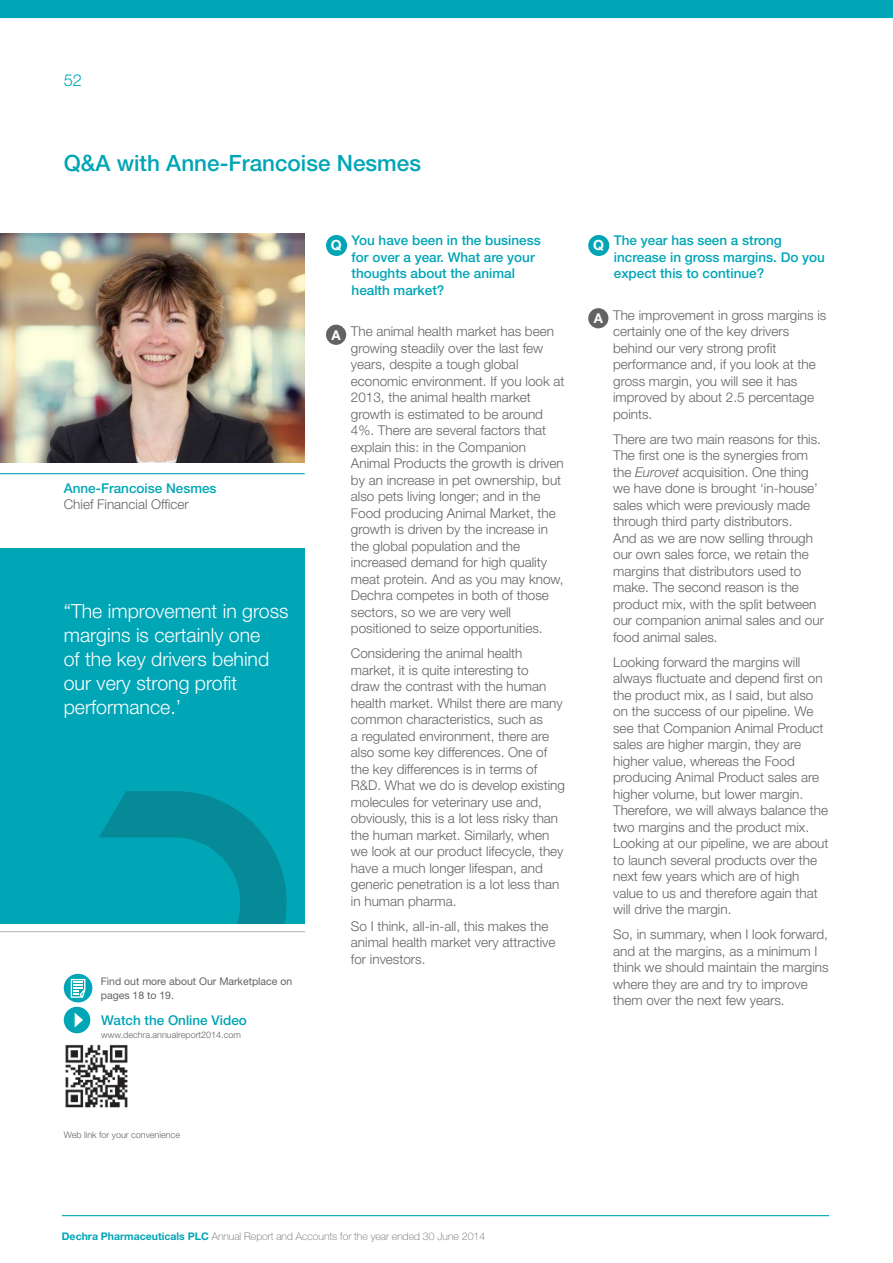
<style>
.page{position:relative;width:893px;height:1263px;background:#fff}
.page>*{position:absolute;margin:0;border:0;box-sizing:border-box;transform-origin:0 0}
.headingLevelOne{font:500 22.5px "Helvetica Neue LT Std";color:#00a5b6}
.t1{font:300 19.5px/24px "Helvetica Neue LT Std";color:#fff}
.t2{font:300 16.5px "Helvetica Neue LT Std";color:#00a5b6}
.t3{font:700 13.95px "Helvetica Neue LT Std";color:#fff}
.Body{font:300 13.5px/16.5px "Helvetica Neue LT Std";color:#636366}
.headingLevelTwo{font:500 13.5px/16.5px "Helvetica Neue LT Std";color:#00a5b6}
.t4{font:700 13.5px "Helvetica Neue LT Std";color:#fff}
.t5{font:100 10.5px "Helvetica Neue LT Std";color:#636366}
.t6{font:10.5px/13.5px "Helvetica Neue LT Std";color:#636366}
.Body-2{font:300 9px "Helvetica Neue LT Std";color:#636366}
.s1{font-weight:500;color:#00a5b6}
.s2{font-style:italic}
.s3{font-weight:700;color:#00a5b6}
</style>
<div class="page">
<div style="left:0;top:0;width:893px;height:19px;background:#00a5b6"></div>
<div style="left:326px;top:235px;width:21px;height:21px;background:#00a5b6;border-radius:50%"></div>
<div style="left:326px;top:325px;width:20px;height:20px;background:#636366;border-radius:50%"></div>
<div style="left:588px;top:235px;width:21px;height:21px;background:#00a5b6;border-radius:50%"></div>
<div style="left:588px;top:308px;width:20px;height:20px;background:#636366;border-radius:50%"></div>
<hr style="left:0;top:473px;width:305px;height:1px;background:#00a5b6">
<img style="left:0;top:234px;width:305px;height:228px">
<hr style="left:0;top:931px;width:305px;height:1px;background:#b2b3b7">
<svg style="left:64px;top:974px;width:28px;height:28px"></svg>
<svg style="left:71px;top:979px;width:14px;height:19px"></svg>
<div style="left:0;top:549px;width:305px;height:375px;background:#00a5b6"></div>
<svg style="left:99px;top:791px;width:188px;height:133px"></svg>
<div style="left:64px;top:1007px;width:26px;height:26px;background:#00a5b6;border-radius:50%"></div>
<svg style="left:75px;top:1013px;width:8px;height:14px"></svg>
<img style="left:65px;top:1044px;width:63px;height:64px">
<hr style="left:62px;top:1215px;width:767px;height:1px;background:#00a5b6">
<p class="t2" style="left:64px;top:70px;width:20px">52</p>
<p class="headingLevelOne" style="left:64px;top:150px;width:359px">Q&amp;A with Anne-Francoise Nesmes</p>
<p class="Body" style="left:64px;top:479px;width:154px"><span class="s1">Anne-Francoise Nesmes<br></span>Chief Financial Officer</p>
<p class="t1" style="left:64px;top:598px;width:226px">“The improvement in gross margins is certainly one<br>of the key drivers behind our very strong profit performance.’</p>
<p class="t6" style="left:101px;top:975px;width:193px">Find out more about Our Marketplace on pages 18 to 19.</p>
<p class="headingLevelTwo" style="left:101px;top:1011px;width:147px">Watch the Online Video</p>
<p class="Body-2" style="left:101px;top:1029px;width:141px">www.dechra.annualreport2014.com</p>
<p class="t3" style="left:331px;top:236px;width:12px">Q</p>
<p class="headingLevelTwo" style="left:352px;top:232px;width:191px">You have been in the business for over a year. What are your thoughts about the animal health market?</p>
<p class="t4" style="left:331px;top:326px;width:11px">A</p>
<p class="Body" style="left:351px;top:323px;width:215px">The animal health market has been growing steadily over the last few years, despite a tough global economic environment. If you look at 2013, the animal health market growth is estimated to be around 4%. There are several factors that explain this: in the Companion Animal Products the growth is driven by an increase in pet ownership, but also pets living longer; and in the Food producing Animal Market, the growth is driven by the increase in the global population and the increased demand for high quality meat protein. And as you may know, Dechra competes in both of those sectors, so we are very well positioned to seize opportunities.</p>
<p class="Body" style="left:351px;top:645px;width:216px">Considering the animal health market, it is quite interesting to<br>draw the contrast with the human health market. Whilst there are many common characteristics, such as<br>a regulated environment, there are also some key differences. One of the key differences is in terms of R&amp;D. What we do is develop existing molecules for veterinary use and, obviously, this is a lot less risky than the human market. Similarly, when we look at our product lifecycle, they have a much longer lifespan, and generic penetration is a lot less than in human pharma.</p>
<p class="Body" style="left:351px;top:918px;width:206px">So I think, all-in-all, this makes the animal health market very attractive for investors.</p>
<p class="t3" style="left:593px;top:236px;width:12px">Q</p>
<p class="headingLevelTwo" style="left:614px;top:232px;width:213px">The year has seen a strong increase in gross margins. Do you expect this to continue?</p>
<p class="t4" style="left:594px;top:310px;width:11px">A</p>
<p class="Body" style="left:613px;top:307px;width:215px">The improvement in gross margins is certainly one of the key drivers behind our very strong profit performance and, if you look at the gross margin, you will see it has improved by about 2.5 percentage points.</p>
<p class="Body" style="left:613px;top:431px;width:212px">There are two main reasons for this.<br>The first one is the synergies from the <span class="s2">Eurovet</span> acquisition. One thing we have done is brought ‘in-house’ sales which were previously made through third party distributors.<br>And as we are now selling through our own sales force, we retain the margins that distributors used to make. The second reason is the product mix, with the split between our companion animal sales and our food animal sales.</p>
<p class="Body" style="left:613px;top:654px;width:217px">Looking forward the margins will always fluctuate and depend first on the product mix, as I said, but also on the success of our pipeline. We see that Companion Animal Product sales are higher margin, they are higher value, whereas the Food producing Animal Product sales are higher volume, but lower margin.<br>Therefore, we will always balance the two margins and the product mix.<br>Looking at our pipeline, we are about to launch several products over the next few years which are of high value to us and therefore again that will drive the margin.</p>
<p class="Body" style="left:613px;top:926px;width:217px">So, in summary, when I look forward, and at the margins, as a minimum I think we should maintain the margins where they are and try to improve them over the next few years.</p>
<p class="Body-2" style="left:64px;top:1129px;width:118px">Web link for your convenience</p>
<p class="t5" style="left:62px;top:1230px;width:425px"><span class="s3">Dechra Pharmaceuticals PLC</span> Annual Report and Accounts for the year ended 30 June 2014</p>
</div>
